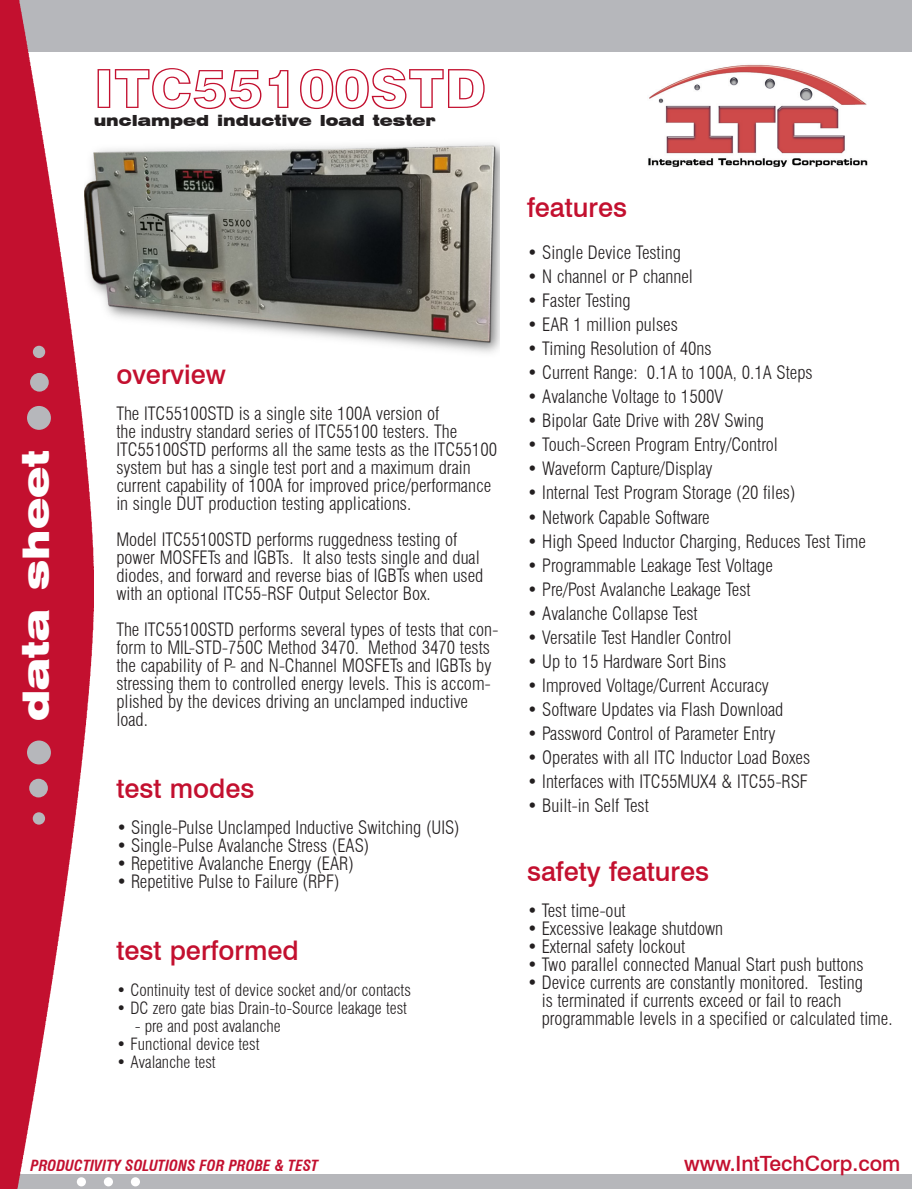
<style>
.page{position:relative;width:912px;height:1189px;background:#fff}
.page>*{position:absolute;margin:0;border:0;box-sizing:border-box;transform-origin:0 0}
.t1{font:54px "Swiss 721 BT Black Outline";color:#c3102f}
.t2{font:900 expanded 36px "Swiss 721 BT";color:#fff}
.t3{font:500 27px "Swiss 721 BT";color:#c3102f}
.t4{font:500 21px "Swiss 721 BT";color:#c3102f}
.t5{font:300 condensed 18px/18px "Swiss 721 BT";color:#231f20}
.t6{font:300 condensed 16.5px "Swiss 721 BT";color:#231f20}
.t7{font:italic 700 condensed 15px "Swiss 721 BT";color:#c3102f}
.t8{font:900 expanded 15px "Swiss 721 BT";color:#231f20}
</style>
<div class="page">
<div style="left:0;top:0;width:911px;height:51px;background:#b6b7bb"></div>
<div style="left:0;top:1174px;width:911px;height:14px;background:#b6b7bb"></div>
<img style="left:0;top:0;width:94px;height:1188px">
<img style="left:648px;top:64px;width:219px;height:103px">
<div style="left:27px;top:740px;width:24px;height:24px;background:#b6b7bb;border-radius:50%"></div>
<div style="left:29px;top:778px;width:19px;height:19px;background:#b6b7bb;border-radius:50%"></div>
<div style="left:33px;top:812px;width:12px;height:12px;background:#b6b7bb;border-radius:50%"></div>
<div style="left:27px;top:406px;width:24px;height:23px;background:#b6b7bb;border-radius:50%"></div>
<div style="left:30px;top:373px;width:19px;height:18px;background:#b6b7bb;border-radius:50%"></div>
<div style="left:33px;top:345px;width:12px;height:13px;background:#b6b7bb;border-radius:50%"></div>
<svg style="left:77px;top:1176px;width:9px;height:9px"></svg>
<svg style="left:104px;top:1176px;width:9px;height:9px"></svg>
<svg style="left:131px;top:1176px;width:9px;height:9px"></svg>
<img style="left:84px;top:117px;width:415px;height:244px">
<p class="t2" style="left:14px;top:720px;width:272px;rotate:-90deg">data sheet</p>
<p class="t1" style="left:94px;top:56px;width:394px">ITC55100STD</p>
<p class="t8" style="left:94px;top:112px;width:343px">unclamped inductive load tester</p>
<p class="t3" style="left:116px;top:357px;width:111px">overview</p>
<p class="t5" style="left:116px;top:404px;width:382px">The ITC55100STD is a single site 100A version of<br>the industry standard series of ITC55100 testers. The ITC55100STD performs all the same tests as the ITC55100 system but has a single test port and a maximum drain current capability of 100A for improved price/performance in single DUT production testing applications.</p>
<p class="t5" style="left:116px;top:530px;width:368px">Model ITC55100STD performs ruggedness testing of power MOSFETs and IGBTs. It also tests single and dual diodes, and forward and reverse bias of IGBTs when used with an optional ITC55-RSF Output Selector Box.</p>
<p class="t5" style="left:116px;top:620px;width:383px">The ITC55100STD performs several types of tests that con&shy;form to MIL-STD-750C Method 3470. Method 3470 tests the capability of P- and N-Channel MOSFETs and IGBTs by stressing them to controlled energy levels. This is accom&shy;plished by the devices driving an unclamped inductive load.</p>
<p class="t3" style="left:116px;top:771px;width:140px">test modes</p>
<p class="t5" style="left:116px;top:818px;width:345px">• Single-Pulse Unclamped Inductive Switching (UIS)</p>
<p class="t5" style="left:116px;top:836px;width:254px">• Single-Pulse Avalanche Stress (EAS)</p>
<p class="t5" style="left:116px;top:854px;width:239px">• Repetitive Avalanche Energy (EAR)</p>
<p class="t5" style="left:116px;top:872px;width:225px">• Repetitive Pulse to Failure (RPF)</p>
<p class="t3" style="left:116px;top:933px;width:184px">test performed</p>
<p class="t6" style="left:116px;top:980px;width:296px">• Continuity test of device socket and/or contacts</p>
<p class="t6" style="left:116px;top:998px;width:292px">• DC zero gate bias Drain-to-Source leakage test</p>
<p class="t6" style="left:135px;top:1016px;width:147px">- pre and post avalanche</p>
<p class="t6" style="left:116px;top:1034px;width:145px">• Functional device test</p>
<p class="t6" style="left:116px;top:1052px;width:101px">• Avalanche test</p>
<p class="t3" style="left:527px;top:191px;width:102px">features</p>
<p class="t5" style="left:527px;top:244px;width:155px">• Single Device Testing</p>
<p class="t5" style="left:527px;top:268px;width:167px">• N channel or P channel</p>
<p class="t5" style="left:527px;top:292px;width:105px">• Faster Testing</p>
<p class="t5" style="left:527px;top:316px;width:152px">• EAR 1 million pulses</p>
<p class="t5" style="left:527px;top:340px;width:186px">• Timing Resolution of 40ns</p>
<p class="t5" style="left:527px;top:364px;width:287px">• Current Range: 0.1A to 100A, 0.1A Steps</p>
<p class="t5" style="left:527px;top:388px;width:198px">• Avalanche Voltage to 1500V</p>
<p class="t5" style="left:527px;top:412px;width:238px">• Bipolar Gate Drive with 28V Swing</p>
<p class="t5" style="left:527px;top:436px;width:252px">• Touch-Screen Program Entry/Control</p>
<p class="t5" style="left:527px;top:460px;width:187px">• Waveform Capture/Display</p>
<p class="t5" style="left:527px;top:484px;width:270px">• Internal Test Program Storage (20 files)</p>
<p class="t5" style="left:527px;top:508px;width:184px">• Network Capable Software</p>
<p class="t5" style="left:527px;top:532px;width:340px">• High Speed Inductor Charging, Reduces Test Time</p>
<p class="t5" style="left:527px;top:556px;width:247px">• Programmable Leakage Test Voltage</p>
<p class="t5" style="left:527px;top:580px;width:225px">• Pre/Post Avalanche Leakage Test</p>
<p class="t5" style="left:527px;top:604px;width:172px">• Avalanche Collapse Test</p>
<p class="t5" style="left:527px;top:628px;width:206px">• Versatile Test Handler Control</p>
<p class="t5" style="left:527px;top:652px;width:201px">• Up to 15 Hardware Sort Bins</p>
<p class="t5" style="left:527px;top:676px;width:243px">• Improved Voltage/Current Accuracy</p>
<p class="t5" style="left:527px;top:700px;width:258px">• Software Updates via Flash Download</p>
<p class="t5" style="left:527px;top:724px;width:250px">• Password Control of Parameter Entry</p>
<p class="t5" style="left:527px;top:748px;width:284px">• Operates with all ITC Inductor Load Boxes</p>
<p class="t5" style="left:527px;top:772px;width:282px">• Interfaces with ITC55MUX4 &amp; ITC55-RSF</p>
<p class="t5" style="left:527px;top:796px;width:123px">• Built-in Self Test</p>
<p class="t3" style="left:527px;top:854px;width:184px">safety features</p>
<p class="t5" style="left:527px;top:901px;width:100px">• Test time-out</p>
<p class="t5" style="left:527px;top:919px;width:197px">• Excessive leakage shutdown</p>
<p class="t5" style="left:527px;top:937px;width:159px">• External safety lockout</p>
<p class="t5" style="left:527px;top:955px;width:338px">• Two parallel connected Manual Start push buttons</p>
<p class="t5" style="left:527px;top:973px;width:337px;text-align:center">• Device currents are constantly monitored. Testing is terminated if currents exceed or fail to reach</p>
<p class="t5" style="left:541px;top:1009px;width:352px">programmable levels in a specified or calculated time.</p>
<p class="t7" style="left:30px;top:1155px;width:289px">PRODUCTIVITY SOLUTIONS FOR PROBE &amp; TEST</p>
<p class="t4" style="left:684px;top:1150px;width:218px">www.IntTechCorp.com</p>
</div>
